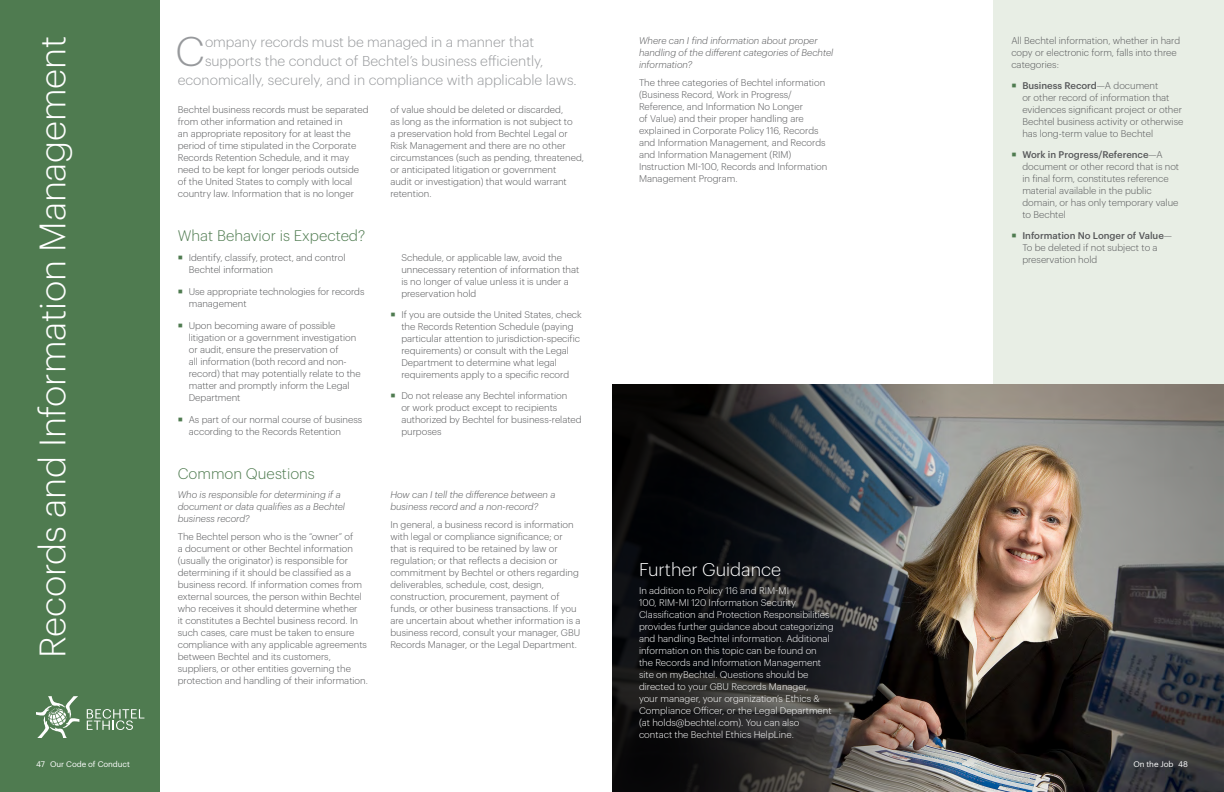
<style>
.page{position:relative;width:1224px;height:792px;background:#fff}
.page>*{position:absolute;margin:0;border:0;box-sizing:border-box;transform-origin:0 0}
.INTRO{font:300 40.6px "Graphik";color:#97999c}
.SUB_Section_Head{font:300 36px "Graphik";letter-spacing:-.005em;color:#fff}
.FG_HEAD{font:300 18px "Graphik";color:#fff}
.HEADING_2_with_space{font:300 15px "Graphik";color:#4f7b50}
.HEADING_2{font:300 15px "Graphik";color:#4f7b50}
.INTRO-2{font:300 14px "Graphik";color:#97999c}
.BODY_2_col{font:300 9.5px/12px "Graphik";color:#57585a}
.BODY_White{font:300 9.5px/12px "Graphik";color:#fff}
.BODY{font:300 9.5px/12px "Graphik";color:#57585a}
.QUESTIONS_2_col{font:italic 300 9.5px/12px "Graphik";color:#57585a}
.QUESTIONS{font:italic 300 9.5px/12px "Graphik";color:#57585a}
.t1{font:8px "Graphik";letter-spacing:-.01em;color:#fff}
.s1{font-weight:500}
</style>
<div class="page">
<div style="left:0;top:0;width:160px;height:792px;background:#4f7b50"></div>
<div style="left:993px;top:0;width:231px;height:384px;background:#e8eee5"></div>
<svg style="left:87px;top:709px;width:57px;height:21px"></svg>
<svg style="left:36px;top:696px;width:43px;height:42px"></svg>
<img style="left:612px;top:384px;width:611px;height:408px">
<p class="SUB_Section_Head" style="left:26px;top:658px;width:624px;rotate:-90deg">Records and Information Management</p>
<p class="INTRO" style="left:176px;top:22px;width:31px">C</p>
<p class="INTRO-2" style="left:205px;top:32px;width:331px">ompany records must be managed in a manner that</p>
<p class="INTRO-2" style="left:205px;top:51px;width:340px">supports the conduct of Bechtel’s business efficiently,</p>
<p class="INTRO-2" style="left:178px;top:70px;width:401px">economically, securely, and in compliance with applicable laws.</p>
<p class="BODY_2_col" style="left:178px;top:103px;width:192px">Bechtel business records must be separated from other information and retained in<br>an appropriate repository for at least the period of time stipulated in the Corporate Records Retention Schedule, and it may need to be kept for longer periods outside of the United States to comply with local country law. Information that is no longer</p>
<p class="BODY_2_col" style="left:390px;top:103px;width:195px">of value should be deleted or discarded,<br>as long as the information is not subject to<br>a preservation hold from Bechtel Legal or Risk Management and there are no other circumstances (such as pending, threatened, or anticipated litigation or government<br>audit or investigation) that would warrant retention.</p>
<p class="HEADING_2_with_space" style="left:178px;top:225px;width:189px">What Behavior is Expected?</p>
<p class="BODY_2_col" style="left:189px;top:251px;width:158px">Identify, classify, protect, and control<br>Bechtel information</p>
<p class="BODY_2_col" style="left:189px;top:285px;width:177px">Use appropriate technologies for records management</p>
<p class="BODY_2_col" style="left:189px;top:319px;width:173px">Upon becoming aware of possible litigation or a government investigation or audit, ensure the preservation of<br>all information (both record and non&shy;record) that may potentially relate to the matter and promptly inform the Legal Department</p>
<p class="BODY_2_col" style="left:189px;top:413px;width:175px">As part of our normal course of business according to the Records Retention</p>
<p class="BODY_2_col" style="left:401px;top:251px;width:179px">Schedule, or applicable law, avoid the unnecessary retention of information that is no longer of value unless it is under a preservation hold</p>
<p class="BODY_2_col" style="left:401px;top:308px;width:182px">If you are outside the United States, check the Records Retention Schedule (paying particular attention to jurisdiction-specific requirements) or consult with the Legal Department to determine what legal requirements apply to a specific record</p>
<p class="BODY_2_col" style="left:401px;top:389px;width:182px">Do not release any Bechtel information<br>or work product except to recipients authorized by Bechtel for business-related purposes</p>
<p class="HEADING_2" style="left:178px;top:463px;width:139px">Common Questions</p>
<p class="QUESTIONS_2_col" style="left:178px;top:488px;width:169px">Who is responsible for determining if a document or data qualifies as a Bechtel business record?</p>
<p class="BODY_2_col" style="left:178px;top:530px;width:192px">The Bechtel person who is the “owner” of<br>a document or other Bechtel information (usually the originator) is responsible for determining if it should be classified as a business record. If information comes from external sources, the person within Bechtel who receives it should determine whether<br>it constitutes a Bechtel business record. In such cases, care must be taken to ensure compliance with any applicable agreements between Bechtel and its customers, suppliers, or other entities governing the protection and handling of their information.</p>
<p class="QUESTIONS_2_col" style="left:390px;top:488px;width:167px">How can I tell the difference between a business record and a non-record?</p>
<p class="BODY_2_col" style="left:390px;top:518px;width:192px">In general, a business record is information with legal or compliance significance; or that is required to be retained by law or regulation; or that reflects a decision or commitment by Bechtel or others regarding deliverables, schedule, cost, design, construction, procurement, payment of funds, or other business transactions. If you are uncertain about whether information is a business record, consult your manager, GBU</p>
<p class="BODY_2_col" style="left:390px;top:638px;width:188px">Records Manager, or the Legal Department.</p>
<p class="QUESTIONS" style="left:639px;top:34px;width:196px">Where can I find information about proper handling of the different categories of Bechtel information?</p>
<p class="BODY" style="left:639px;top:76px;width:190px">The three categories of Bechtel information (Business Record, Work in Progress/ Reference, and Information No Longer<br>of Value) and their proper handling are explained in Corporate Policy 116, Records and Information Management, and Records and Information Management (RIM)<br>Instruction MI-100, Records and Information Management Program.</p>
<p class="FG_HEAD" style="left:639px;top:556px;width:144px">Further Guidance</p>
<p class="BODY_White" style="left:639px;top:584px;width:196px">In addition to Policy 116 and RIM-MI<br>100, RIM-MI 120 Information Security Classification and Protection Responsibilities provides further guidance about categorizing and handling Bechtel information. Additional information on this topic can be found on<br>the Records and Information Management site on myBechtel. Questions should be directed to your GBU Records Manager,<br>your manager, your organization’s Ethics &amp; Compliance Officer, or the Legal Department (at holds@bechtel.com). You can also contact the Bechtel Ethics HelpLine.</p>
<p class="BODY" style="left:1011px;top:34px;width:170px">All Bechtel information, whether in hard copy or electronic form, falls into three categories:</p>
<p class="BODY_2_col" style="left:1022px;top:79px;width:162px"><span class="s1">Business Record</span>—A document<br>or other record of information that evidences significant project or other Bechtel business activity or otherwise has long-term value to Bechtel</p>
<p class="BODY_2_col" style="left:1022px;top:148px;width:158px"><span class="s1">Work in Progress/Reference</span>—A document or other record that is not in final form, constitutes reference material available in the public domain, or has only temporary value to Bechtel</p>
<p class="BODY_2_col" style="left:1022px;top:229px;width:151px"><span class="s1">Information No Longer of Value</span>—<br>To be deleted if not subject to a preservation hold</p>
<p class="t1" style="left:36px;top:758px;width:95px">47 Our Code of Conduct</p>
<p class="t1" style="left:1133px;top:758px;width:56px">On the Job 48</p>
</div>
